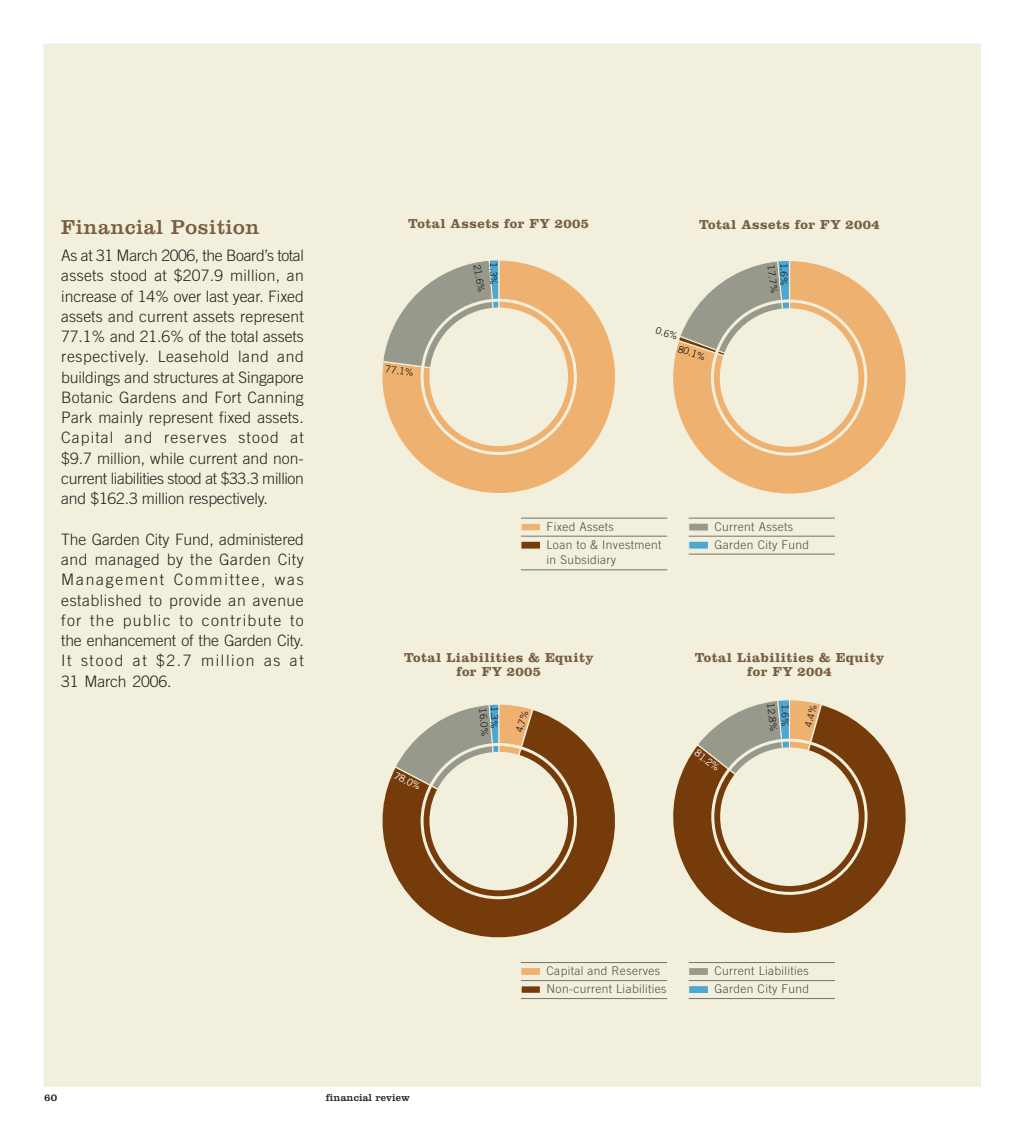
<style>
.page{position:relative;width:1020px;height:1128px;background:#fff}
.page>*{position:absolute;margin:0;border:0;box-sizing:border-box;transform-origin:0 0}
.t1{font:21px "Clarendon";letter-spacing:.03em;color:#795e42}
.t2{font:300 15.75px/20.2px "Trade Gothic";letter-spacing:-.01em;color:#231f20;text-align:justify}
.t3{font:700 13.5px/13.5px "Clarendon";letter-spacing:.03em;color:#795e42;text-align:center}
.t4{font:300 12px/18px "Trade Gothic";letter-spacing:.03em;color:#4c4c4e}
.t5{font:10.5px "Clarendon";letter-spacing:.01em;color:#231f20}
.t6{font:9.75px "Trade Gothic";color:#231f20}
.t7{font:9.75px "Trade Gothic";color:#fff}
</style>
<div class="page">
<div style="left:43px;top:43px;width:937px;height:1044px;background:#f2f0dc;border:2px solid #f2f0dc"></div>
<hr style="left:521px;top:536px;width:146px;height:1px;background:#73756b">
<hr style="left:521px;top:569px;width:146px;height:1px;background:#73756b">
<hr style="left:521px;top:518px;width:146px;height:1px;background:#73756b">
<div style="left:520px;top:522px;width:21px;height:10px;background:#eeb16f;border:2px solid #f2f0dc"></div>
<div style="left:520px;top:541px;width:21px;height:9px;background:#763b0b;border:1px solid #f2f0dc"></div>
<hr style="left:688px;top:536px;width:147px;height:1px;background:#73756b">
<hr style="left:688px;top:554px;width:147px;height:1px;background:#73756b">
<hr style="left:688px;top:518px;width:147px;height:1px;background:#73756b">
<div style="left:688px;top:522px;width:21px;height:9px;background:#97998c;border:1px solid #f2f0dc"></div>
<div style="left:688px;top:541px;width:21px;height:9px;background:#4da7d3;border:1px solid #f2f0dc"></div>
<hr style="left:521px;top:980px;width:146px;height:1px;background:#73756b">
<hr style="left:521px;top:998px;width:146px;height:1px;background:#73756b">
<hr style="left:521px;top:962px;width:146px;height:1px;background:#73756b">
<div style="left:520px;top:967px;width:21px;height:9px;background:#eeb16f;border:1px solid #f2f0dc"></div>
<div style="left:520px;top:985px;width:21px;height:9px;background:#763b0b;border:2px solid #f2f0dc"></div>
<hr style="left:688px;top:980px;width:147px;height:1px;background:#73756b">
<hr style="left:688px;top:998px;width:147px;height:1px;background:#73756b">
<hr style="left:688px;top:962px;width:147px;height:1px;background:#73756b">
<div style="left:688px;top:967px;width:21px;height:9px;background:#97998c;border:1px solid #f2f0dc"></div>
<div style="left:688px;top:985px;width:21px;height:9px;background:#4da7d3;border:1px solid #f2f0dc"></div>
<svg style="left:382px;top:260px;width:233px;height:233px;fill:#eeb16f"></svg>
<svg style="left:382px;top:260px;width:118px;height:118px"></svg>
<div style="left:429px;top:308px;width:139px;height:138px;background:#f2f0dc;border-radius:50%"></div>
<div style="left:420px;top:299px;width:157px;height:156px;border:3px solid #f2f0dc;border-radius:50%"></div>
<svg style="left:382px;top:710px;width:233px;height:228px;fill:#763b0b"></svg>
<svg style="left:394px;top:704px;width:140px;height:118px"></svg>
<div style="left:429px;top:752px;width:139px;height:138px;background:#f2f0dc;border-radius:50%"></div>
<div style="left:420px;top:743px;width:157px;height:156px;border:3px solid #f2f0dc;border-radius:50%"></div>
<svg style="left:673px;top:261px;width:233px;height:233px;fill:#eeb16f"></svg>
<svg style="left:677px;top:261px;width:113px;height:118px"></svg>
<div style="left:719px;top:308px;width:139px;height:139px;background:#f2f0dc;border-radius:50%"></div>
<div style="left:711px;top:299px;width:156px;height:157px;border:3px solid #f2f0dc;border-radius:50%"></div>
<svg style="left:673px;top:705px;width:233px;height:228px;fill:#763b0b"></svg>
<svg style="left:696px;top:700px;width:126px;height:118px"></svg>
<div style="left:720px;top:747px;width:138px;height:139px;background:#f2f0dc;border-radius:50%"></div>
<div style="left:711px;top:738px;width:156px;height:157px;border:3px solid #f2f0dc;border-radius:50%"></div>
<h1 class="t1" style="left:61px;top:220px;width:200px">Financial Position</h1>
<p class="t3" style="left:408px;top:218px;width:182px">Total Assets for FY 2005</p>
<p class="t3" style="left:699px;top:219px;width:182px">Total Assets for FY 2004</p>
<p class="t2" style="left:61px;top:247px;width:244px">As at 31 March 2006, the Board’s total assets stood at $207.9 million, an increase of 14% over last year. Fixed assets and current assets represent 77.1% and 21.6% of the total assets respectively. Leasehold land and buildings and structures at Singapore Botanic Gardens and Fort Canning Park mainly represent fixed assets.<br>Capital and reserves stood at $9.7 million, while current and non&shy;current liabilities stood at $33.3 million and $162.3 million respectively.</p>
<p class="t2" style="left:61px;top:530px;width:244px">The Garden City Fund, administered and managed by the Garden City Management Committee, was established to provide an avenue for the public to contribute to the enhancement of the Garden City.<br>It stood at $2.7 million as at 31 March 2006.</p>
<p class="t4" style="left:546px;top:519px;width:116px">Fixed Assets<br>Loan to &amp; Investment</p>
<p class="t6" style="left:480px;top:264px;width:30px;rotate:80deg">21.6%</p>
<p class="t6" style="left:497px;top:262px;width:24px;rotate:90deg">1.3%</p>
<p class="t6" style="left:774px;top:264px;width:30px;rotate:83deg">17.7%</p>
<p class="t6" style="left:787px;top:263px;width:24px;rotate:90deg">1.6%</p>
<p class="t6" style="left:657px;top:326px;width:24px;rotate:18deg">0.6%</p>
<p class="t6" style="left:679px;top:345px;width:30px;rotate:18deg">80.1%</p>
<p class="t6" style="left:386px;top:365px;width:30px;rotate:7deg">77.1%</p>
<p class="t4" style="left:714px;top:519px;width:96px">Current Assets<br>Garden City Fund</p>
<p class="t4" style="left:546px;top:552px;width:71px">in Subsidiary</p>
<p class="t3" style="left:404px;top:652px;width:191px">Total Liabilities &amp; Equity for FY 2005</p>
<p class="t3" style="left:694px;top:652px;width:191px">Total Liabilities &amp; Equity for FY 2004</p>
<p class="t7" style="left:396px;top:771px;width:30px;rotate:26deg">78.0%</p>
<p class="t6" style="left:486px;top:707px;width:30px;rotate:85deg">16.0%</p>
<p class="t6" style="left:498px;top:706px;width:24px;rotate:91deg">13. %</p>
<p class="t6" style="left:515px;top:731px;width:24px;rotate:-73deg">4.7%</p>
<p class="t7" style="left:698px;top:748px;width:30px;rotate:37deg">81.2%</p>
<p class="t6" style="left:774px;top:703px;width:30px;rotate:84deg">12.8%</p>
<p class="t6" style="left:788px;top:704px;width:24px;rotate:90deg">1.6%</p>
<p class="t6" style="left:804px;top:725px;width:24px;rotate:-74deg">4.4%</p>
<p class="t5" style="left:44px;top:1093px;width:14px">60</p>
<p class="t5" style="left:326px;top:1093px;width:86px">financial review</p>
<p class="t4" style="left:546px;top:963px;width:121px">Capital and Reserves<br>Non-current Liabilities</p>
<p class="t4" style="left:714px;top:963px;width:96px">Current Liabilities<br>Garden City Fund</p>
</div>
